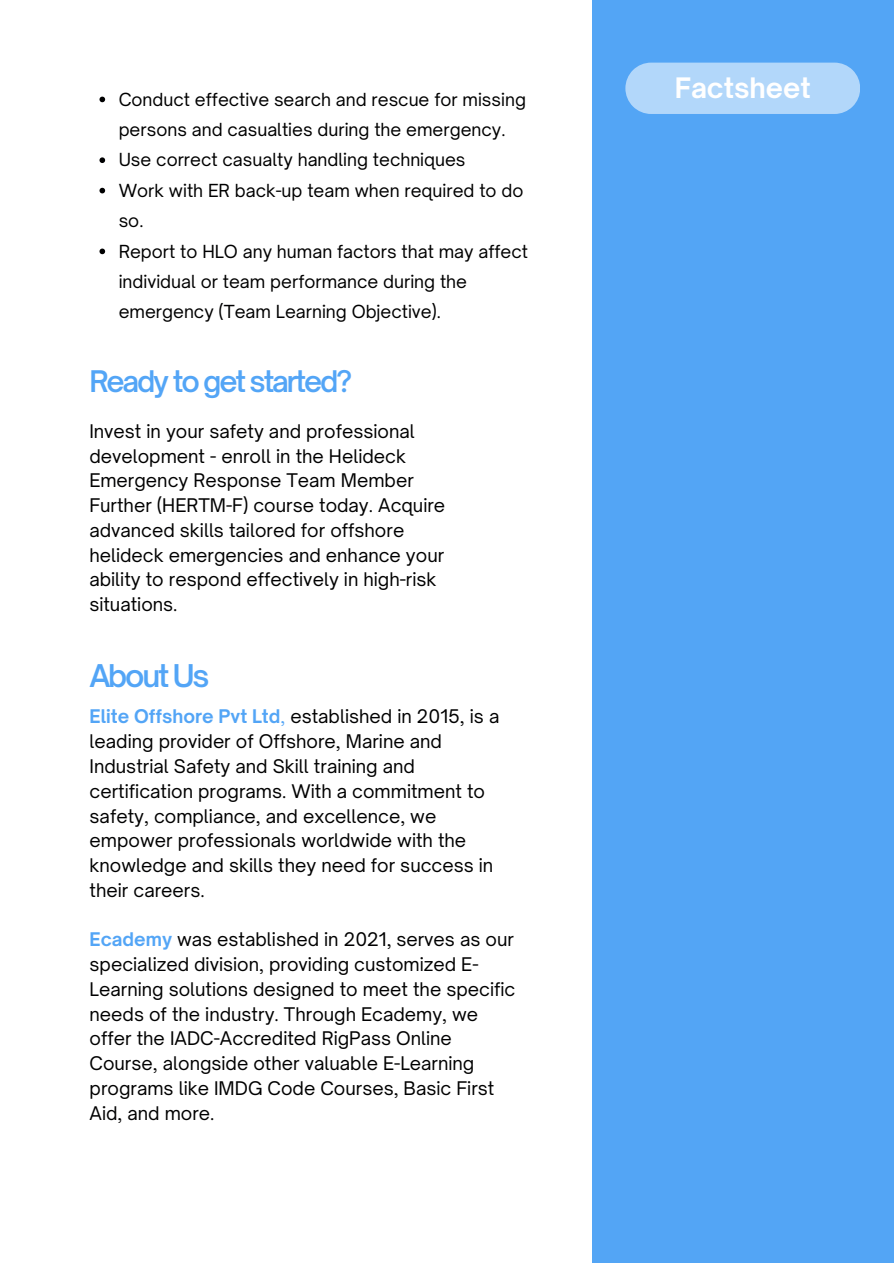
<style>
.page{position:relative;width:894px;height:1264px;background:#fff}
.page>*{position:absolute;margin:0;border:0;box-sizing:border-box;transform-origin:0 0}
.t1{font:600 30px "Open Sauce One";letter-spacing:-.075em;color:#53a5f6}
.t2{font:600 28.5px "Open Sauce One";letter-spacing:-.075em;color:#53a5f6}
.t3{font:700 27px "Open Sauce One";color:#fff}
.t4{font:18px/24.8px "Open Sauce One";color:#000001}
.t5{font:17.25px/30.3px "Open Sauce One";color:#000001}
.s1{font-weight:700;color:#53a5f6}
.s2{color:#53a5f6}
</style>
<div class="page">
<svg style="left:99px;top:97px;width:6px;height:5px"></svg>
<svg style="left:99px;top:157px;width:6px;height:6px"></svg>
<svg style="left:99px;top:188px;width:6px;height:5px"></svg>
<svg style="left:99px;top:248px;width:6px;height:6px"></svg>
<div style="left:591px;top:0;width:302px;height:1262px;background:#53a5f5"></div>
<div style="left:625px;top:63px;width:235px;height:51px;background:#b2d7fa"></div>
<p class="t5" style="left:119px;top:84px;width:408px">Conduct effective search and rescue for missing persons and casualties during the emergency.</p>
<p class="t5" style="left:119px;top:145px;width:348px">Use correct casualty handling techniques</p>
<p class="t5" style="left:119px;top:175px;width:406px">Work with ER back-up team when required to do so.</p>
<p class="t5" style="left:119px;top:236px;width:411px">Report to HLO any human factors that may affect individual or team performance during the emergency (Team Learning Objective).</p>
<h2 class="t2" style="left:89px;top:364px;width:264px">Ready to get started?</h2>
<p class="t4" style="left:89px;top:418px;width:357px">Invest in your safety and professional development - enroll in the Helideck Emergency Response Team Member Further (HERTM-F) course today. Acquire advanced skills tailored for offshore helideck emergencies and enhance your ability to respond effectively in high-risk situations.</p>
<h1 class="t1" style="left:89px;top:657px;width:122px">About Us</h1>
<p class="t4" style="left:90px;top:704px;width:411px"><span class="s1">Elite Offshore Pvt Ltd</span><span class="s2">,</span> established in 2015, is a leading provider of Offshore, Marine and Industrial Safety and Skill training and certification programs. With a commitment to safety, compliance, and excellence, we empower professionals worldwide with the knowledge and skills they need for success in their careers.</p>
<p class="t4" style="left:90px;top:927px;width:427px"><span class="s1">Ecademy</span> was established in 2021, serves as our specialized division, providing customized E-Learning solutions designed to meet the specific needs of the industry. Through Ecademy, we offer the IADC-Accredited RigPass Online Course, alongside other valuable E-Learning programs like IMDG Code Courses, Basic First Aid, and more.</p>
<p class="t3" style="left:674px;top:71px;width:138px">Factsheet</p>
</div>
